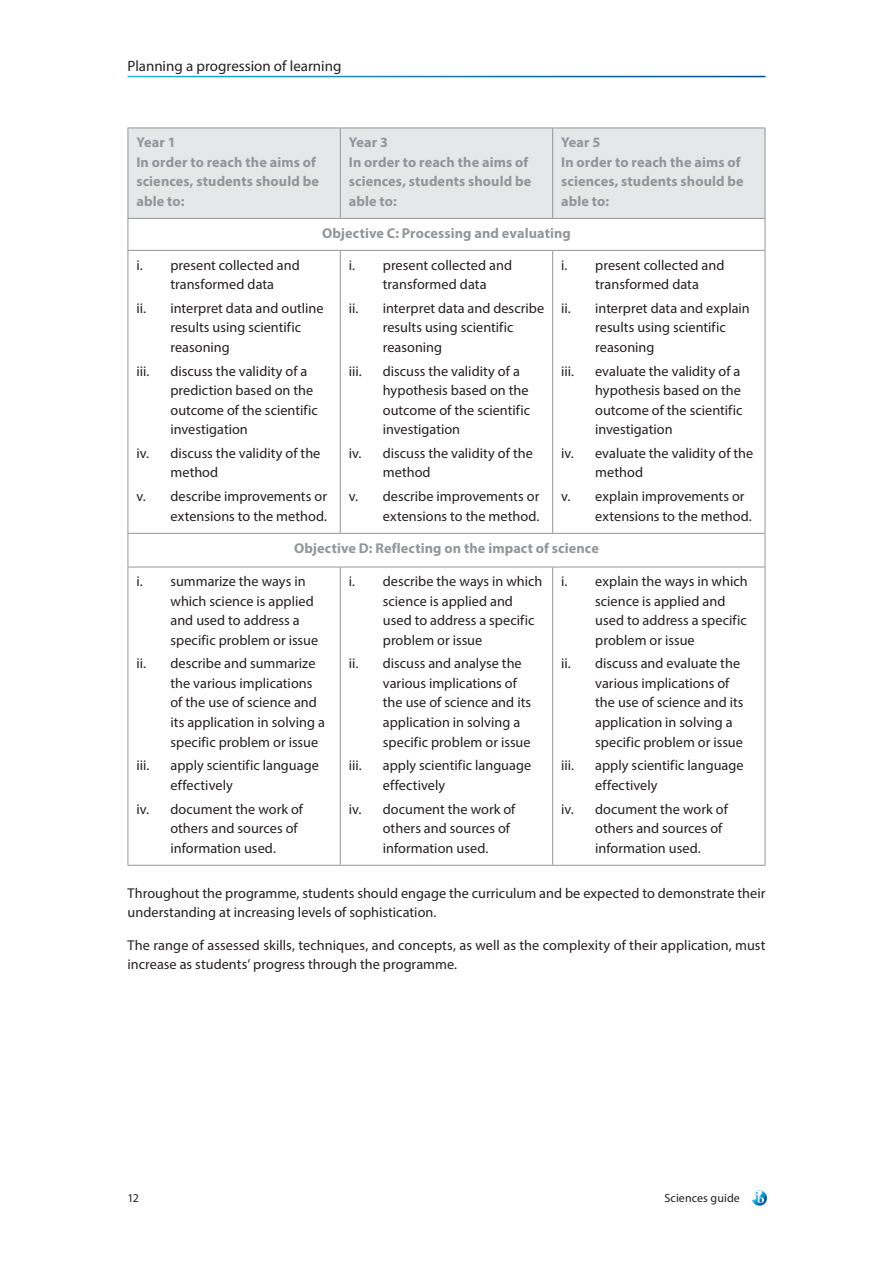
<style>
.page{position:relative;width:893px;height:1263px;background:#fff}
.page>*{position:absolute;margin:0;border:0;box-sizing:border-box;transform-origin:0 0}
.t1{font:15px "Myriad Pro";color:#231f20}
.t2{font:14.25px/19.5px "Myriad Pro";letter-spacing:.005em;color:#231f20}
.t3{font:700 14.25px/19.5px "Myriad Pro";letter-spacing:.01em;color:#939598}
.t4{font:12px "Myriad Pro";letter-spacing:.01em;color:#231f20}
</style>
<div class="page">
<svg style="left:752px;top:1190px;width:15px;height:16px"></svg>
<div style="left:129px;top:129px;width:636px;height:89px;background:#e6e7e9"></div>
<hr style="left:128px;top:128px;width:212px;height:1px;background:#939598">
<hr style="left:128px;top:128px;width:1px;height:90px;background:#939598">
<hr style="left:340px;top:128px;width:213px;height:1px;background:#939598">
<hr style="left:340px;top:128px;width:1px;height:90px;background:#939598">
<hr style="left:553px;top:128px;width:212px;height:1px;background:#939598">
<hr style="left:552px;top:128px;width:1px;height:90px;background:#939598">
<hr style="left:765px;top:128px;width:1px;height:90px;background:#939598">
<hr style="left:128px;top:218px;width:212px;height:1px;background:#939598">
<hr style="left:128px;top:219px;width:1px;height:31px;background:#939598">
<hr style="left:340px;top:218px;width:213px;height:1px;background:#939598">
<hr style="left:553px;top:218px;width:212px;height:1px;background:#939598">
<hr style="left:765px;top:219px;width:1px;height:31px;background:#939598">
<hr style="left:128px;top:250px;width:212px;height:1px;background:#939598">
<hr style="left:128px;top:251px;width:1px;height:282px;background:#939598">
<hr style="left:340px;top:250px;width:213px;height:1px;background:#939598">
<hr style="left:340px;top:251px;width:1px;height:282px;background:#939598">
<hr style="left:553px;top:250px;width:212px;height:1px;background:#939598">
<hr style="left:552px;top:251px;width:1px;height:282px;background:#939598">
<hr style="left:765px;top:251px;width:1px;height:282px;background:#939598">
<hr style="left:128px;top:533px;width:212px;height:1px;background:#939598">
<hr style="left:128px;top:534px;width:1px;height:33px;background:#939598">
<hr style="left:340px;top:533px;width:213px;height:1px;background:#939598">
<hr style="left:553px;top:533px;width:212px;height:1px;background:#939598">
<hr style="left:765px;top:534px;width:1px;height:33px;background:#939598">
<hr style="left:128px;top:567px;width:212px;height:1px;background:#939598">
<hr style="left:128px;top:567px;width:1px;height:298px;background:#939598">
<hr style="left:340px;top:567px;width:213px;height:1px;background:#939598">
<hr style="left:340px;top:567px;width:1px;height:298px;background:#939598">
<hr style="left:553px;top:567px;width:212px;height:1px;background:#939598">
<hr style="left:552px;top:567px;width:1px;height:298px;background:#939598">
<hr style="left:765px;top:567px;width:1px;height:298px;background:#939598">
<hr style="left:128px;top:865px;width:212px;height:1px;background:#939598">
<hr style="left:340px;top:865px;width:213px;height:1px;background:#939598">
<hr style="left:553px;top:865px;width:212px;height:1px;background:#939598">
<p class="t1" style="left:128px;top:57px;width:215px">Planning a progression of learning</p>
<p class="t3" style="left:136px;top:132px;width:184px">Year 1<br>In order to reach the aims of sciences, students should be able to:</p>
<p class="t3" style="left:349px;top:132px;width:184px">Year 3<br>In order to reach the aims of sciences, students should be able to:</p>
<p class="t3" style="left:561px;top:132px;width:184px">Year 5<br>In order to reach the aims of sciences, students should be able to:</p>
<p class="t3" style="left:322px;top:223px;width:250px">Objective C: Processing and evaluating</p>
<p class="t2" style="left:136px;top:255px;width:165px;text-align:center">i. present collected and transformed data</p>
<p class="t2" style="left:170px;top:298px;width:155px;text-indent:-34px">ii. interpret data and outline results using scientific reasoning</p>
<p class="t2" style="left:136px;top:361px;width:14px">iii.</p>
<p class="t2" style="left:170px;top:361px;width:149px">discuss the validity of a prediction based on the outcome of the scientific investigation</p>
<p class="t2" style="left:170px;top:443px;width:151px;text-indent:-34px">iv. discuss the validity of the method</p>
<p class="t2" style="left:136px;top:486px;width:192px;text-align:right">v. describe improvements or extensions to the method.</p>
<p class="t2" style="left:561px;top:255px;width:165px;text-align:center">i. present collected and transformed data</p>
<p class="t2" style="left:595px;top:298px;width:156px;text-indent:-34px">ii. interpret data and explain results using scientific reasoning</p>
<p class="t2" style="left:561px;top:361px;width:14px">iii.</p>
<p class="t2" style="left:595px;top:361px;width:149px">evaluate the validity of a hypothesis based on the outcome of the scientific investigation</p>
<p class="t2" style="left:595px;top:443px;width:160px;text-indent:-34px">iv. evaluate the validity of the method</p>
<p class="t2" style="left:595px;top:486px;width:158px;text-indent:-34px">v. explain improvements or extensions to the method.</p>
<p class="t3" style="left:294px;top:537px;width:306px">Objective D: Reflecting on the impact of science</p>
<p class="t2" style="left:170px;top:571px;width:149px;text-indent:-34px">i. summarize the ways in which science is applied and used to address a specific problem or issue</p>
<p class="t2" style="left:170px;top:654px;width:156px;text-indent:-34px">ii. describe and summarize the various implications of the use of science and its application in solving a specific problem or issue</p>
<p class="t2" style="left:136px;top:755px;width:14px">iii.</p>
<p class="t2" style="left:170px;top:755px;width:150px">apply scientific language effectively</p>
<p class="t2" style="left:170px;top:799px;width:134px;text-indent:-34px">iv. document the work of others and sources of information used.</p>
<p class="t2" style="left:349px;top:255px;width:165px;text-align:center">i. present collected and transformed data</p>
<p class="t2" style="left:383px;top:298px;width:163px;text-indent:-34px">ii. interpret data and describe results using scientific reasoning</p>
<p class="t2" style="left:349px;top:361px;width:14px">iii.</p>
<p class="t2" style="left:383px;top:361px;width:149px">discuss the validity of a hypothesis based on the outcome of the scientific investigation</p>
<p class="t2" style="left:383px;top:443px;width:151px;text-indent:-34px">iv. discuss the validity of the method</p>
<p class="t2" style="left:349px;top:486px;width:192px;text-align:right">v. describe improvements or extensions to the method.</p>
<p class="t2" style="left:595px;top:571px;width:154px;text-indent:-34px">i. explain the ways in which science is applied and used to address a specific problem or issue</p>
<p class="t2" style="left:595px;top:654px;width:150px;text-indent:-34px">ii. discuss and evaluate the various implications of the use of science and its application in solving a specific problem or issue</p>
<p class="t2" style="left:561px;top:755px;width:14px">iii.</p>
<p class="t2" style="left:595px;top:755px;width:150px">apply scientific language effectively</p>
<p class="t2" style="left:595px;top:799px;width:134px;text-indent:-34px">iv. document the work of others and sources of information used.</p>
<p class="t2" style="left:128px;top:883px;width:639px">Throughout the programme, students should engage the curriculum and be expected to demonstrate their understanding at increasing levels of sophistication.</p>
<p class="t2" style="left:128px;top:935px;width:639px">The range of assessed skills, techniques, and concepts, as well as the complexity of their application, must increase as students’ progress through the programme.</p>
<p class="t2" style="left:383px;top:571px;width:161px;text-indent:-34px">i. describe the ways in which science is applied and used to address a specific problem or issue</p>
<p class="t2" style="left:383px;top:654px;width:150px;text-indent:-34px">ii. discuss and analyse the various implications of the use of science and its application in solving a specific problem or issue</p>
<p class="t2" style="left:349px;top:755px;width:14px">iii.</p>
<p class="t2" style="left:383px;top:755px;width:150px">apply scientific language effectively</p>
<p class="t2" style="left:383px;top:799px;width:134px;text-indent:-34px">iv. document the work of others and sources of information used.</p>
<p class="t4" style="left:128px;top:1190px;width:13px">12</p>
<p class="t4" style="left:664px;top:1190px;width:77px">Sciences guide</p>
</div>
